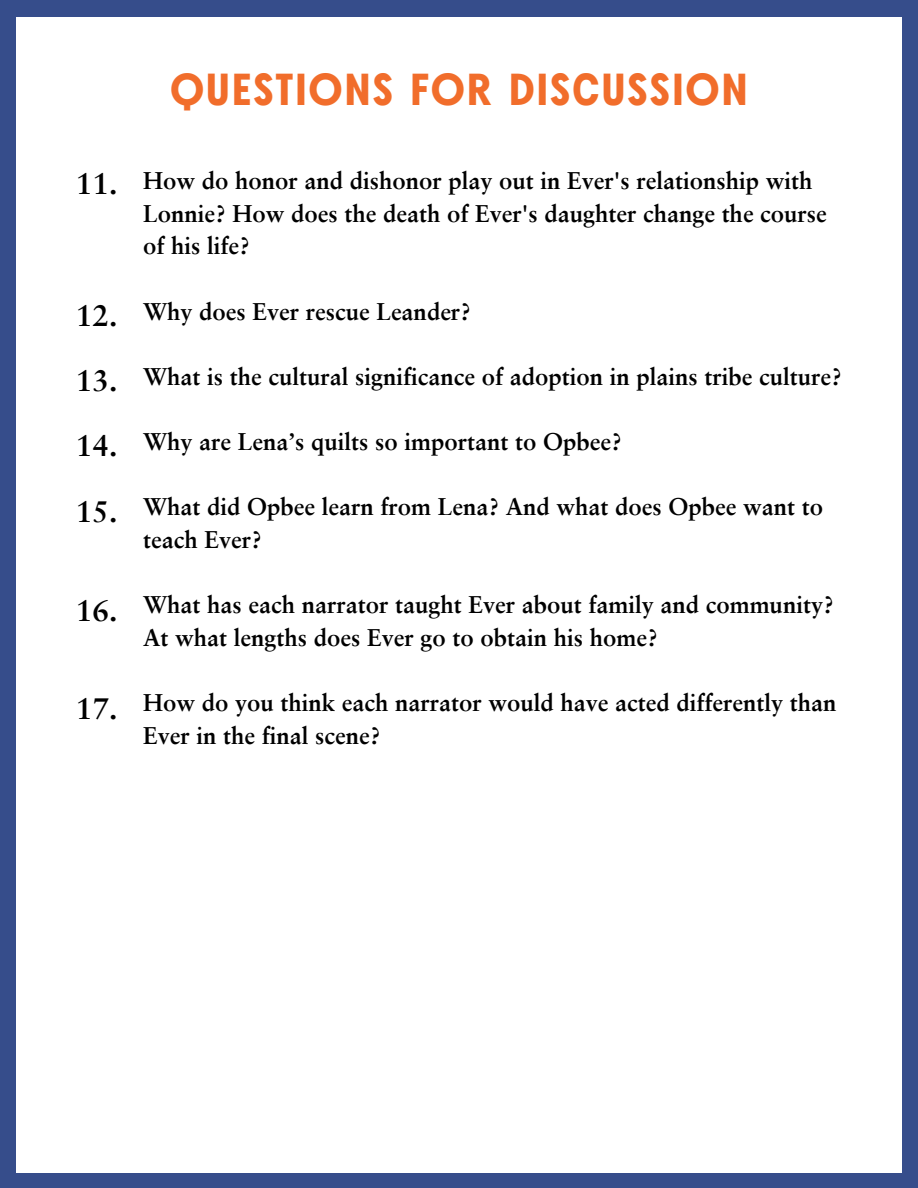
<style>
.page{position:relative;width:918px;height:1188px;background:#fff}
.page>*{position:absolute;margin:0;border:0;box-sizing:border-box;transform-origin:0 0}
.t1{font:700 45px "BN Axel Grotesk";letter-spacing:.05em;color:#f16d2b}
.t2{font:700 30px "Sabon LT Pro";color:#000}
.t3{font:700 24px/32.7px "Sabon LT Pro";color:#000}
</style>
<div class="page">
<div style="left:0;top:0;width:918px;height:16px;background:#364d8b"></div>
<div style="left:0;top:1173px;width:918px;height:15px;background:#364d8b"></div>
<div style="left:902px;top:1px;width:16px;height:1187px;background:#364d8b"></div>
<div style="left:0;top:0;width:16px;height:1187px;background:#364d8b"></div>
<p class="t1" style="left:170px;top:71px;width:579px">QUESTIONS FOR DISCUSSION</p>
<p class="t2" style="left:76px;top:171px;width:43px">11.</p>
<p class="t3" style="left:143px;top:167px;width:685px">How do honor and dishonor play out in Ever's relationship with<br>Lonnie? How does the death of Ever's daughter change the course of his life?</p>
<p class="t2" style="left:76px;top:303px;width:43px">12.</p>
<p class="t3" style="left:143px;top:297px;width:329px">Why does Ever rescue Leander?</p>
<p class="t2" style="left:76px;top:368px;width:43px">13.</p>
<p class="t3" style="left:143px;top:362px;width:700px">What is the cultural significance of adoption in plains tribe culture?</p>
<p class="t2" style="left:76px;top:433px;width:43px">14.</p>
<p class="t3" style="left:143px;top:428px;width:480px">Why are Lena’s quilts so important to Opbee?</p>
<p class="t2" style="left:76px;top:499px;width:43px">15.</p>
<p class="t3" style="left:143px;top:493px;width:681px">What did Opbee learn from Lena? And what does Opbee want to teach Ever?</p>
<p class="t2" style="left:76px;top:598px;width:43px">16.</p>
<p class="t3" style="left:143px;top:591px;width:692px">What has each narrator taught Ever about family and community?<br>At what lengths does Ever go to obtain his home?</p>
<p class="t2" style="left:76px;top:697px;width:43px">17.</p>
<p class="t3" style="left:143px;top:689px;width:695px">How do you think each narrator would have acted differently than<br>Ever in the final scene?</p>
</div>
